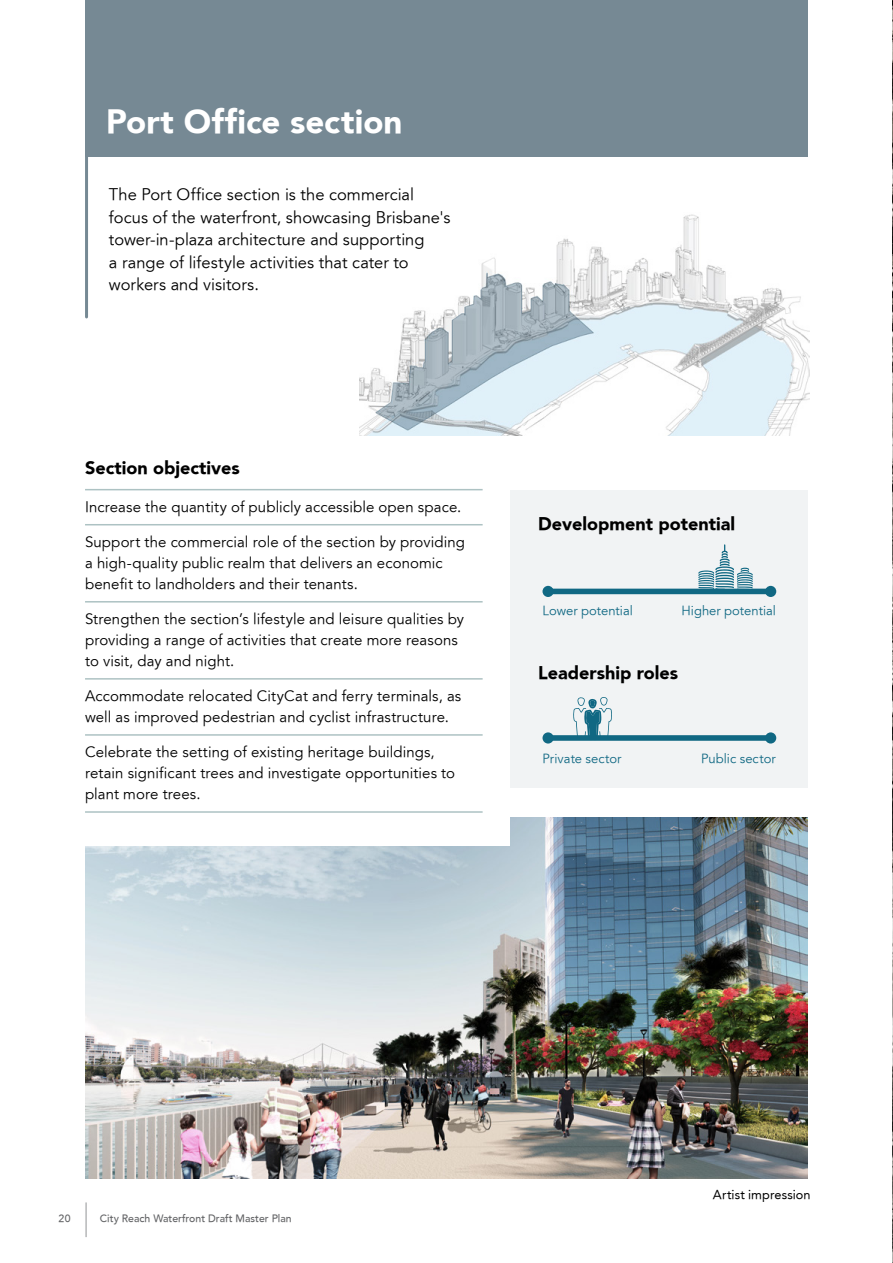
<style>
.page{position:relative;width:893px;height:1263px;background:#fff}
.page>*{position:absolute;margin:0;border:0;box-sizing:border-box;transform-origin:0 0}
.t1{font:900 33px "Avenir";color:#fff}
.t2{font:900 18px "Avenir";color:#000}
.t3{font:300 16.5px/22.5px "Avenir 45";color:#000}
.t4{font:300 15px/21px "Avenir 45";letter-spacing:.005em;color:#000}
.t5{font:300 13.05px "Avenir 45";color:#106883}
.t6{font:12.75px "Avenir";letter-spacing:.005em;color:#000}
.t7{font:500 10.5px "Avenir";color:#636466}
</style>
<div class="page">
<img style="left:892px;top:0;width:1px;height:873px">
<div style="left:85px;top:0;width:723px;height:157px;background:#768994"></div>
<svg style="left:632px;top:873px;width:261px;height:390px"></svg>
<img style="left:85px;top:817px;width:723px;height:361px">
<div style="left:59px;top:774px;width:451px;height:72px;background:#fff"></div>
<div style="left:510px;top:490px;width:298px;height:298px;background:#f1f3f4"></div>
<hr style="left:85px;top:489px;width:398px;height:1px;background:#adc2c3">
<hr style="left:85px;top:524px;width:398px;height:1px;background:#adc2c3">
<hr style="left:85px;top:601px;width:398px;height:1px;background:#adc2c3">
<hr style="left:85px;top:678px;width:398px;height:2px;background:#adc2c3">
<hr style="left:85px;top:734px;width:398px;height:2px;background:#adc2c3">
<hr style="left:85px;top:811px;width:398px;height:2px;background:#adc2c3">
<div style="left:548px;top:589px;width:223px;height:5px;background:#106883"></div>
<div style="left:542px;top:586px;width:12px;height:11px;background:#106883;border-radius:50%"></div>
<svg style="left:573px;top:697px;width:39px;height:38px"></svg>
<div style="left:548px;top:735px;width:223px;height:6px;background:#106883"></div>
<div style="left:542px;top:732px;width:12px;height:11px;background:#106883;border-radius:50%"></div>
<div style="left:765px;top:732px;width:11px;height:11px;background:#106883;border-radius:50%"></div>
<svg style="left:698px;top:544px;width:55px;height:45px"></svg>
<img style="left:360px;top:214px;width:449px;height:221px">
<hr style="left:85px;top:141px;width:3px;height:176px;background:#768994">
<hr style="left:86px;top:1202px;width:1px;height:35px;background:#919396">
<div style="left:765px;top:586px;width:11px;height:11px;background:#106883;border-radius:50%"></div>
<h3 class="t1" style="left:106px;top:102px;width:298px">Port Office section</h3>
<p class="t3" style="left:109px;top:184px;width:343px">The Port Office section is the commercial focus of the waterfront, showcasing Brisbane's tower-in-plaza architecture and supporting<br>a range of lifestyle activities that cater to workers and visitors.</p>
<p class="t2" style="left:85px;top:457px;width:156px">Section objectives</p>
<p class="t4" style="left:85px;top:497px;width:378px">Increase the quantity of publicly accessible open space.</p>
<p class="t4" style="left:85px;top:532px;width:381px">Support the commercial role of the section by providing a high-quality public realm that delivers an economic benefit to landholders and their tenants.</p>
<p class="t4" style="left:85px;top:609px;width:381px">Strengthen the section’s lifestyle and leisure qualities by providing a range of activities that create more reasons to visit, day and night.</p>
<p class="t4" style="left:85px;top:686px;width:378px">Accommodate relocated CityCat and ferry terminals, as well as improved pedestrian and cyclist infrastructure.</p>
<p class="t4" style="left:85px;top:742px;width:372px">Celebrate the setting of existing heritage buildings, retain significant trees and investigate opportunities to plant more trees.</p>
<p class="t2" style="left:538px;top:512px;width:198px">Development potential</p>
<p class="t5" style="left:542px;top:603px;width:92px">Lower potential</p>
<p class="t5" style="left:682px;top:603px;width:96px">Higher potential</p>
<p class="t2" style="left:538px;top:662px;width:142px">Leadership roles</p>
<p class="t5" style="left:542px;top:751px;width:81px">Private sector</p>
<p class="t5" style="left:701px;top:751px;width:76px">Public sector</p>
<p class="t7" style="left:59px;top:1212px;width:13px">20</p>
<p class="t7" style="left:100px;top:1212px;width:193px">City Reach Waterfront Draft Master Plan</p>
<p class="t6" style="left:713px;top:1187px;width:99px">Artist impression</p>
</div>
